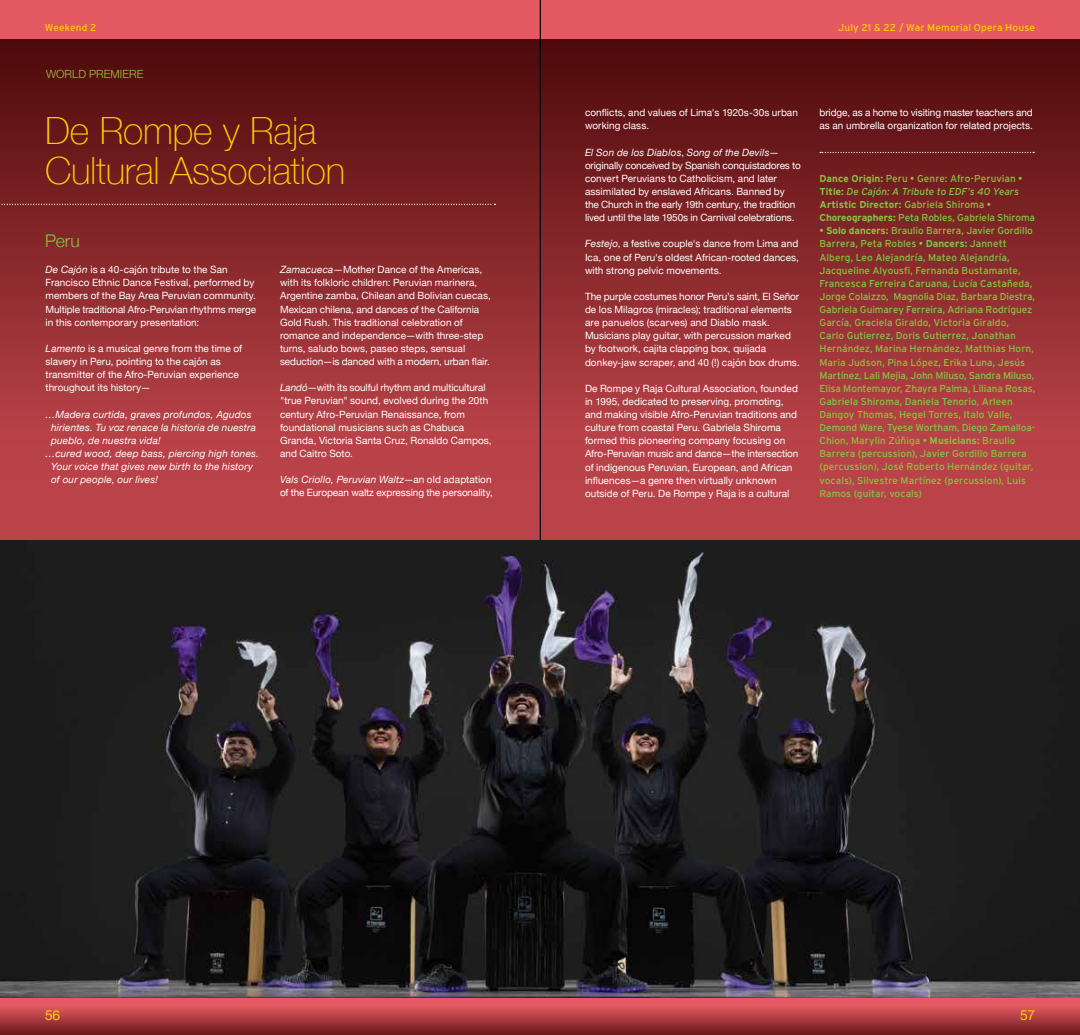
<style>
.page{position:relative;width:1080px;height:1035px;background:#fff}
.page>*{position:absolute;margin:0;border:0;box-sizing:border-box;transform-origin:0 0}
.t1{font:100 37.5px/40px "Helvetica Neue";letter-spacing:-.01em;color:#ffcf01}
.t2{font:300 17.5px "Helvetica Neue";color:#85c441}
.t3{font:13.75px "Helvetica Neue";color:#ffcf01}
.t4{font:300 11.25px "Helvetica Neue";letter-spacing:.005em;color:#9aca3c}
.t5{font:10px/13.1px "Helvetica Neue";letter-spacing:.005em;color:#fff}
.t6{font:10px/13.1px "Interstate";color:#85c441}
.t7{font:italic 10px "Helvetica Neue";letter-spacing:.015em;color:#fff}
.t8{font:10px "Interstate";letter-spacing:.015em;color:#ffcf01}
.s1{font-style:italic}
.s2{font-weight:700}
</style>
<div class="page">
<svg style="left:0;top:39px;width:1080px;height:396px;background:#822528"></svg>
<div style="left:0;top:435px;width:1080px;height:600px;background:#b94248"></div>
<svg style="left:0;top:204px;width:495px;height:1px"></svg>
<div style="left:0;top:0;width:1080px;height:39px;background:#e55a62"></div>
<img style="left:0;top:540px;width:1080px;height:458px">
<div style="left:0;top:998px;width:1080px;height:37px;background:#e55a62"></div>
<svg style="left:0;top:1008px;width:1080px;height:27px;background:#a1353a"></svg>
<svg style="left:820px;top:152px;width:214px;height:1px"></svg>
<hr style="left:540px;top:0;width:1px;height:540px;background:#000">
<p class="t8" style="left:45px;top:21px;width:53px">Weekend 2</p>
<p class="t8" style="left:838px;top:21px;width:198px">July 21 &amp; 22 / War Memorial Opera House</p>
<p class="t4" style="left:46px;top:65px;width:99px">WORLD PREMIERE</p>
<h1 class="t1" style="left:45px;top:109px;width:302px">De Rompe y Raja<br>Cultural Association</h1>
<h2 class="t2" style="left:45px;top:226px;width:36px">Peru</h2>
<p class="t5" style="left:46px;top:264px;width:212px"><span class="s1">De Cajón</span> is a 40-cajón tribute to the San Francisco Ethnic Dance Festival, performed by members of the Bay Area Peruvian community.<br>Multiple traditional Afro-Peruvian rhythms merge in this contemporary presentation:</p>
<p class="t5" style="left:46px;top:342px;width:198px"><span class="s1">Lamento</span> is a musical genre from the time of slavery in Peru, pointing to the cajón as transmitter of the Afro-Peruvian experience throughout its history—</p>
<p class="t7" style="left:46px;top:407px;width:208px">…Madera curtida, graves profundos, Agudos</p>
<p class="t7" style="left:51px;top:420px;width:206px">hirientes. Tu voz renace la historia de nuestra</p>
<p class="t7" style="left:51px;top:433px;width:111px">pueblo, de nuestra vida!</p>
<p class="t7" style="left:46px;top:446px;width:215px">…cured wood, deep bass, piercing high tones.</p>
<p class="t7" style="left:51px;top:459px;width:203px">Your voice that gives new birth to the history</p>
<p class="t7" style="left:51px;top:472px;width:108px">of our people, our lives!</p>
<p class="t5" style="left:280px;top:264px;width:212px"><span class="s1">Zamacueca</span>—Mother Dance of the Americas, with its folkloric children: Peruvian marinera, Argentine zamba, Chilean and Bolivian cuecas, Mexican chilena, and dances of the California Gold Rush. This traditional celebration of romance and independence—with three-step turns, saludo bows, paseo steps, sensual seduction—is danced with a modern, urban flair.</p>
<p class="t5" style="left:280px;top:382px;width:213px"><span class="s1">Landó</span>—with its soulful rhythm and multicultural "true Peruvian" sound, evolved during the 20th century Afro-Peruvian Renaissance, from foundational musicians such as Chabuca Granda, Victoria Santa Cruz, Ronaldo Campos, and Caitro Soto.</p>
<p class="t5" style="left:280px;top:474px;width:214px"><span class="s1">Vals Criollo, Peruvian Waltz</span>—an old adaptation of the European waltz expressing the personality,</p>
<p class="t5" style="left:585px;top:107px;width:214px">conflicts, and values of Lima's 1920s-30s urban working class.</p>
<p class="t5" style="left:585px;top:146px;width:217px"><span class="s1">El Son de los Diablos</span>, <span class="s1">Song of the Devils</span>— originally conceived by Spanish conquistadores to convert Peruvians to Catholicism, and later assimilated by enslaved Africans. Banned by the Church in the early 19th century, the tradition lived until the late 1950s in Carnival celebrations.</p>
<p class="t5" style="left:585px;top:238px;width:216px;text-align:justify"><span class="s1">Festejo</span>, a festive couple's dance from Lima and Ica, one of Peru's oldest African-rooted dances, with strong pelvic movements.</p>
<p class="t5" style="left:585px;top:290px;width:216px">The purple costumes honor Peru’s saint, El Señor de los Milagros (miracles); traditional elements are panuelos (scarves) and Diablo mask.<br>Musicians play guitar, with percussion marked by footwork, cajita clapping box, quijada donkey-jaw scraper, and 40 (!) cajón box drums.</p>
<p class="t5" style="left:585px;top:382px;width:215px">De Rompe y Raja Cultural Association, founded in 1995, dedicated to preserving, promoting, and making visible Afro-Peruvian traditions and culture from coastal Peru. Gabriela Shiroma formed this pioneering company focusing on Afro-Peruvian music and dance—the intersection of indigenous Peruvian, European, and African influences—a genre then virtually unknown outside of Peru. De Rompe y Raja is a cultural</p>
<p class="t5" style="left:819px;top:107px;width:215px">bridge, as a home to visiting master teachers and as an umbrella organization for related projects.</p>
<p class="t6" style="left:819px;top:172px;width:217px"><span class="s2">Dance Origin:</span> Peru • Genre: Afro-Peruvian • <span class="s2">Title:</span> <span class="s1">De Cajón: A Tribute to EDF’s 40 Years </span><span class="s2">Artistic Director:</span> Gabriela Shiroma • <span class="s2">Choreographers:</span> Peta Robles, Gabriela Shiroma</p>
<p class="t6" style="left:819px;top:224px;width:218px">• <span class="s2">Solo dancers:</span> Braulio Barrera, Javier Gordillo Barrera, Peta Robles • <span class="s2">Dancers:</span> Jannett Alberg, Leo Alejandría, Mateo Alejandría, Jacqueline Alyousfi, Fernanda Bustamante, Francesca Ferreira Caruana, Lucía Castañeda, Jorge Colaizzo, Magnolia Diaz, Barbara Diestra, Gabriela Guimarey Ferreira, Adriana Rodríguez García, Graciela Giraldo, Victoria Giraldo, Carlo Gutierrez, Doris Gutierrez, Jonathan Hernández, Marina Hernández, Matthias Horn, Maria Judson, Pina López, Erika Luna, Jesús Martínez, Lali Mejia, John Miluso, Sandra Miluso, Elisa Montemayor, Zhayra Palma, Liliana Rosas, Gabriela Shiroma, Daniela Tenorio, Arleen Dangoy Thomas, Hegel Torres, Italo Valle, Demond Ware, Tyese Wortham, Diego Zamalloa-Chion, Marylin Zúñiga • <span class="s2">Musicians:</span> Braulio Barrera (percussion), Javier Gordillo Barrera (percussion), José Roberto Hernández (guitar, vocals), Silvestre Martínez (percussion), Luis Ramos (guitar, vocals)</p>
<h3 class="t3" style="left:45px;top:1005px;width:17px">20</h3>
<h3 class="t3" style="left:45px;top:1005px;width:17px">56</h3>
<h3 class="t3" style="left:1020px;top:1005px;width:16px">57</h3>
</div>
